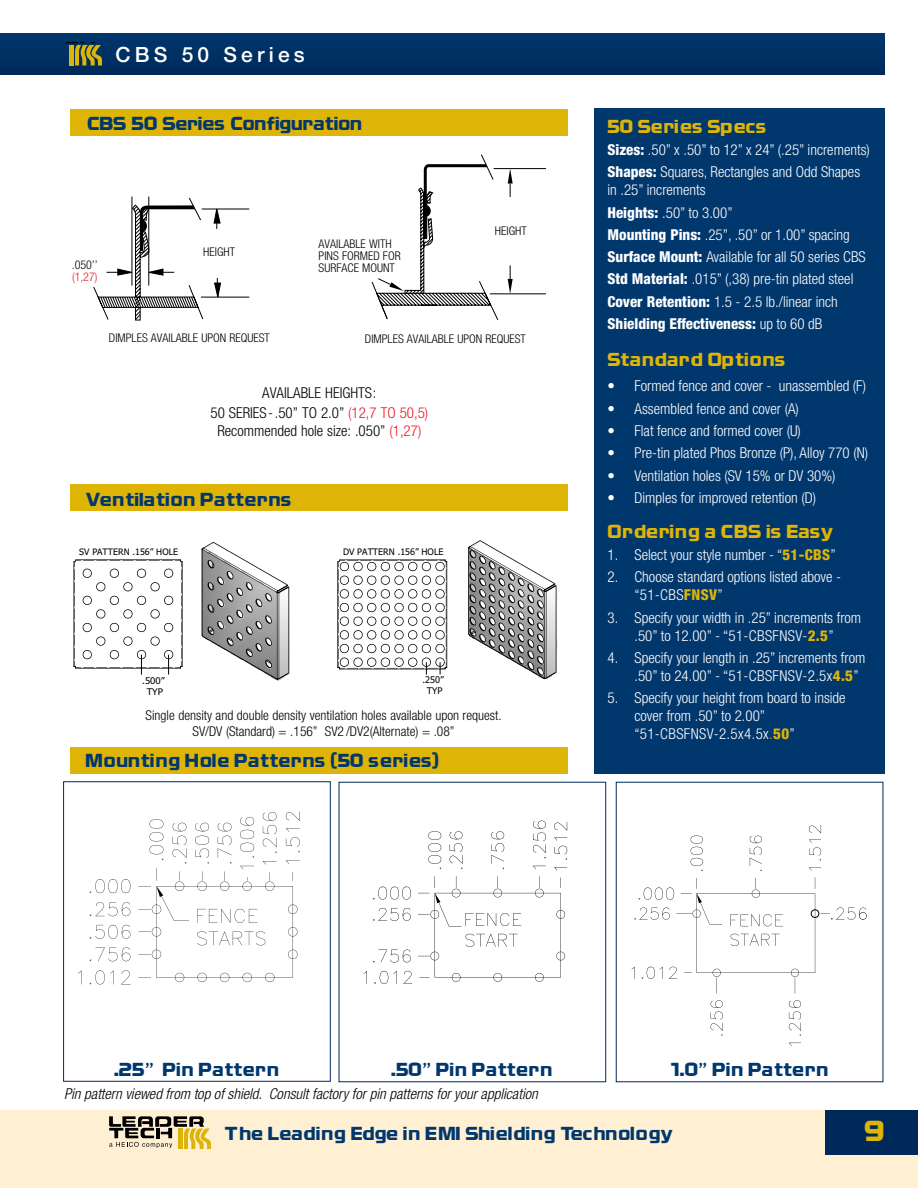
<style>
.page{position:relative;width:918px;height:1188px;background:#fff}
.page>*{position:absolute;margin:0;border:0;box-sizing:border-box;transform-origin:0 0}
.t1{font:39px "Nissan";color:#deb407}
.t2{font:25.5px "Nissan";color:#00376d}
.t3{font:25.5px "Nissan";color:#deb407}
.t4{font:25.5px "Nissan";letter-spacing:.04em;color:#00376d}
.t5{font:25.5px "Nissan";letter-spacing:.04em;color:#deb407}
.t6{font:25.5px "Nissan";letter-spacing:.02em;color:#00376d}
.t7{font:500 21px "Helvetica Neue";letter-spacing:.2em;color:#fff}
.t8{font:300 condensed 15px/22.4px "Helvetica Neue";color:#fff}
.t9{font:300 condensed 15px/18.6px "Helvetica Neue";color:#000;text-align:center}
.t10{font:italic 300 condensed 15px "Helvetica Neue";color:#000}
.t11{font:300 condensed 13.5px/16.5px "Helvetica Neue";color:#000;text-align:center}
.t12{font:300 condensed 12px/12px "Helvetica Neue";color:#000}
.t13{font:300 condensed 12px "Helvetica Neue";color:#ed1d24}
.t14{font:9.15px/11.1px "Tahoma";color:#010101;text-align:center;scale:1.05 1}
.t15{font:9.15px/11.1px "Tahoma";color:#010101;text-align:center}
.t16{font:9px "Tahoma";color:#010101}
.s1{color:#ed1d24}
.s2{font-weight:800}
.s3{font-weight:800;color:#deb407}
.s4{color:#deb407}
.s5{font-family:"Trebuchet MS";font-size:18px}
</style>
<div class="page">
<div style="left:0;top:1110px;width:918px;height:78px;background:#fff0d3"></div>
<div style="left:70px;top:110px;width:498px;height:26px;background:#deb407"></div>
<div style="left:594px;top:108px;width:290px;height:666px;background:#00376d"></div>
<div style="left:70px;top:484px;width:498px;height:28px;background:#deb407"></div>
<div style="left:70px;top:747px;width:498px;height:27px;background:#deb407"></div>
<svg style="left:468px;top:540px;width:90px;height:140px"></svg>
<svg style="left:201px;top:542px;width:89px;height:138px"></svg>
<svg style="left:74px;top:559px;width:109px;height:116px"></svg>
<svg style="left:337px;top:559px;width:110px;height:116px"></svg>
<svg style="left:93px;top:197px;width:156px;height:123px"></svg>
<div style="left:135px;top:307px;width:5px;height:13px;border:1px solid #000"></div>
<hr style="left:494px;top:168px;width:52px;height:1px;background:#000">
<hr style="left:490px;top:294px;width:56px;height:1px;background:#000">
<svg style="left:508px;top:265px;width:5px;height:29px"></svg>
<svg style="left:508px;top:169px;width:5px;height:28px"></svg>
<svg style="left:372px;top:155px;width:126px;height:165px"></svg>
<div style="left:0;top:34px;width:884px;height:41px;background:#003064"></div>
<svg style="left:109px;top:1116px;width:102px;height:33px"></svg>
<svg style="left:67px;top:43px;width:35px;height:22px"></svg>
<div style="left:63px;top:781px;width:268px;height:301px;border:1px solid #00295b"></div>
<svg style="left:78px;top:812px;width:222px;height:173px"></svg>
<svg style="left:364px;top:820px;width:204px;height:164px"></svg>
<svg style="left:632px;top:825px;width:235px;height:221px"></svg>
<div style="left:860px;top:912px;width:6px;height:7px;background:#fff;border-radius:50%"></div>
<div style="left:825px;top:1110px;width:93px;height:44px;background:#00295b"></div>
<h3 class="t7" style="left:116px;top:42px;width:191px">CBS 50 Series</h3>
<h2 class="t2" style="left:87px;top:114px;width:276px">CBS 50 Series Configuration</h2>
<p class="t12" style="left:72px;top:258px;width:27px">.050’’</p>
<p class="t13" style="left:72px;top:269px;width:27px">(1,27)</p>
<p class="t12" style="left:203px;top:246px;width:33px">HEIGHT</p>
<p class="t12" style="left:319px;top:237px;width:84px">AVAILABLE WITH<br>PINS FORMED FOR<br>SURFACE MOUNT</p>
<p class="t12" style="left:495px;top:224px;width:33px">HEIGHT</p>
<p class="t12" style="left:109px;top:331px;width:162px">DIMPLES AVAILABLE UPON REQUEST</p>
<p class="t12" style="left:365px;top:332px;width:162px">DIMPLES AVAILABLE UPON REQUEST</p>
<p class="t9" style="left:210px;top:383px;width:219px">AVAILABLE HEIGHTS:<br>50 SERIES-.50” TO 2.0” <span class="s1">(12,7 TO 50,5)<br></span>Recommended hole size: .050” <span class="s1">(1,27)</span></p>
<h2 class="t2" style="left:85px;top:490px;width:207px">Ventilation Patterns</h2>
<p class="t16" style="left:79px;top:546px;width:100px">SV PATTERN .156” HOLE</p>
<p class="t16" style="left:343px;top:545px;width:102px">DV PATTERN .156” HOLE</p>
<p class="t14" style="left:142px;top:674px;width:23px">.500”<br>TYP</p>
<p class="t15" style="left:422px;top:673px;width:23px">.250”<br>TYP</p>
<p class="t11" style="left:146px;top:707px;width:358px">Single density and double density ventilation holes available upon request.<br>SV/DV (Standard) = .156” SV2 /DV2(Alternate) = .08”</p>
<h2 class="t4" style="left:86px;top:751px;width:355px">Mounting Hole Patterns (50 series)</h2>
<h2 class="t3" style="left:608px;top:117px;width:160px">50 Series Specs</h2>
<p class="t8" style="left:608px;top:138px;width:264px"><span class="s2">Sizes:</span> .50” x .50” to 12” x 24” (.25” increments)<br><span class="s2">Shapes:</span> Squares, Rectangles and Odd Shapes</p>
<p class="t8" style="left:608px;top:179px;width:260px">in .25” increments<br><span class="s2">Heights:</span> .50” to 3.00”<br><span class="s2">Mounting Pins:</span> .25”, .50” or 1.00” spacing <span class="s2">Surface Mount:</span> Available for all 50 series CBS <span class="s2">Std Material:</span> .015” (,38) pre-tin plated steel <span class="s2">Cover Retention:</span> 1.5 - 2.5 lb./linear inch <span class="s2">Shielding Effectiveness:</span> up to 60 dB</p>
<h2 class="t5" style="left:608px;top:351px;width:179px">Standard Options</h2>
<p class="t8" style="left:608px;top:375px;width:260px">• Formed fence and cover - unassembled (F)</p>
<p class="t8" style="left:608px;top:397px;width:193px">• Assembled fence and cover (A)</p>
<p class="t8" style="left:608px;top:419px;width:195px">• Flat fence and formed cover (U)</p>
<p class="t8" style="left:608px;top:442px;width:262px">• Pre-tin plated Phos Bronze (P), Alloy 770 (N)</p>
<p class="t8" style="left:608px;top:464px;width:230px">• Ventilation holes (SV 15% or DV 30%)</p>
<p class="t8" style="left:608px;top:486px;width:210px">• Dimples for improved retention (D)</p>
<h2 class="t3" style="left:608px;top:522px;width:228px">Ordering a CBS is Easy</h2>
<p class="t8" style="left:608px;top:543px;width:230px">1. Select your style number - “<span class="s3">51-CBS</span>”</p>
<p class="t8" style="left:634px;top:568px;width:208px;line-height:18px;text-indent:-27px">2. Choose standard options listed above - “51-CBS<span class="s3">FNSV</span>”</p>
<p class="t8" style="left:608px;top:608px;width:255px;line-height:18px;text-align:center">3. Specify your width in .25” increments from .50” to 12.00” - “51-CBSFNSV-<span class="s3">2.5</span>”</p>
<p class="t8" style="left:634px;top:649px;width:232px;line-height:18px;text-indent:-27px">4. Specify your length in .25” increments from .50” to 24.00” - “51-CBSFNSV-2.5x<span class="s3">4.5</span>”</p>
<p class="t8" style="left:634px;top:689px;width:213px;line-height:18px;text-indent:-27px">5. Specify your height from board to inside cover from .50” to 2.00” “51-CBSFNSV-2.5x4.5x<span class="s4">.</span><span class="s3">50</span>”</p>
<h2 class="t2" style="left:113px;top:1060px;width:167px">.25<span class="s5">”</span>” Pin Pattern</h2>
<h2 class="t2" style="left:391px;top:1060px;width:163px">.50<span class="s5">”</span> Pin Pattern</h2>
<h2 class="t6" style="left:671px;top:1060px;width:159px">1.0<span class="s5">”</span> Pin Pattern</h2>
<p class="t10" style="left:64px;top:1085px;width:475px">Pin pattern viewed from top of shield. Consult factory for pin patterns for your application</p>
<h2 class="t2" style="left:225px;top:1124px;width:450px">The Leading Edge in EMI Shielding Technology</h2>
<h1 class="t1" style="left:864px;top:1117px;width:22px">9</h1>
</div>
